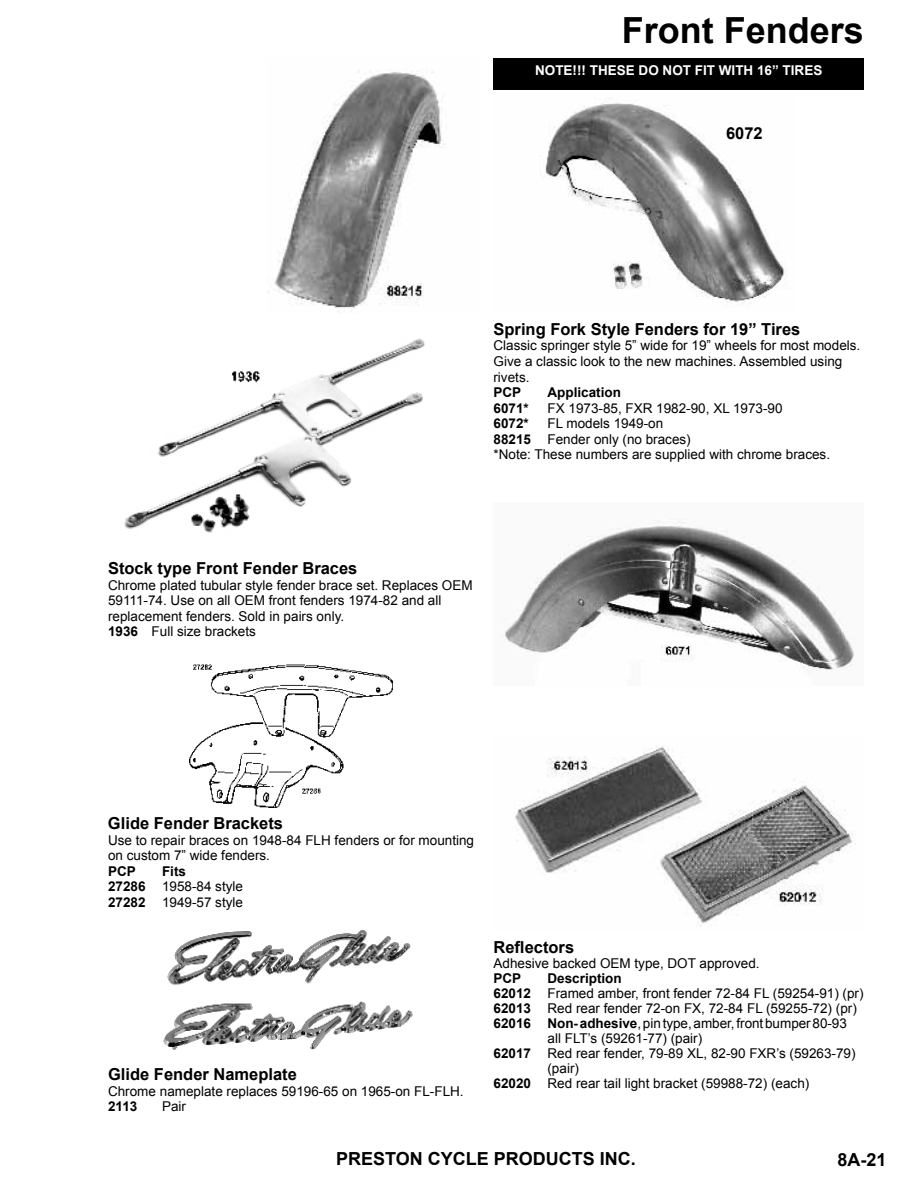
<style>
.page{position:relative;width:918px;height:1188px;background:#fff}
.page>*{position:absolute;margin:0;border:0;box-sizing:border-box;transform-origin:0 0}
.t1{font:700 36px "Arial";color:#000}
.t2{font:700 18px "Arial";color:#000}
.t3{font:700 16.5px "Arial";color:#000}
.t4{font:13.5px/15.6px "Arial";color:#000}
.t5{font:700 13.5px "Arial";color:#000}
.t6{font:700 13.5px "Arial";color:#fff}
.s1{font-weight:700}
</style>
<div class="page">
<div style="left:494px;top:58px;width:370px;height:32px;background:#000"></div>
<img style="left:124px;top:338px;width:301px;height:195px">
<img style="left:545px;top:103px;width:243px;height:203px">
<img style="left:190px;top:664px;width:203px;height:144px">
<img style="left:502px;top:520px;width:352px;height:150px">
<img style="left:163px;top:930px;width:250px;height:120px">
<img style="left:274px;top:71px;width:171px;height:241px">
<img style="left:515px;top:746px;width:341px;height:181px">
<h1 class="t1" style="left:622px;top:7px;width:244px">Front Fenders</h1>
<p class="t6" style="left:535px;top:61px;width:289px">NOTE!!! THESE DO NOT FIT WITH 16” TIRES</p>
<p class="t3" style="left:726px;top:122px;width:38px">6072</p>
<p class="t3" style="left:494px;top:318px;width:308px">Spring Fork Style Fenders for 19” Tires</p>
<p class="t4" style="left:494px;top:338px;width:368px">Classic springer style 5” wide for 19” wheels for most models.<br>Give a classic look to the new machines. Assembled using rivets.</p>
<p class="t5" style="left:494px;top:383px;width:29px">PCP</p>
<p class="t5" style="left:548px;top:383px;width:75px">Application</p>
<p class="t5" style="left:494px;top:399px;width:37px">6071*</p>
<p class="t4" style="left:548px;top:400px;width:237px">FX 1973-85, FXR 1982-90, XL 1973-90</p>
<p class="t5" style="left:494px;top:414px;width:37px">6072*</p>
<p class="t4" style="left:494px;top:416px;width:338px;text-indent:54px">FL models 1949-on<br><span class="s1">88215</span> Fender only (no braces)<br>*Note: These numbers are supplied with chrome braces.</p>
<p class="t3" style="left:108px;top:557px;width:251px">Stock type Front Fender Braces</p>
<p class="t4" style="left:108px;top:577px;width:366px">Chrome plated tubular style fender brace set. Replaces OEM 59111-74. Use on all OEM front fenders 1974-82 and all replacement fenders. Sold in pairs only.<br><span class="s1">1936</span> Full size brackets</p>
<p class="t3" style="left:108px;top:812px;width:177px">Glide Fender Brackets</p>
<p class="t4" style="left:108px;top:832px;width:368px">Use to repair braces on 1948-84 FLH fenders or for mounting on custom 7” wide fenders.</p>
<p class="t5" style="left:108px;top:862px;width:29px">PCP</p>
<p class="t4" style="left:108px;top:863px;width:137px;text-align:center"><span class="s1">Fits<br>27286</span> 1958-84 style<br><span class="s1">27282</span> 1949-57 style</p>
<p class="t3" style="left:108px;top:1063px;width:190px">Glide Fender Nameplate</p>
<p class="t4" style="left:108px;top:1083px;width:357px">Chrome nameplate replaces 59196-65 on 1965-on FL-FLH.</p>
<p class="t5" style="left:108px;top:1097px;width:31px">2113</p>
<p class="t4" style="left:162px;top:1099px;width:26px">Pair</p>
<p class="t3" style="left:494px;top:936px;width:82px">Reflectors</p>
<p class="t4" style="left:494px;top:955px;width:268px">Adhesive backed OEM type, DOT approved.</p>
<p class="t5" style="left:494px;top:969px;width:29px">PCP</p>
<p class="t5" style="left:548px;top:969px;width:76px">Description</p>
<p class="t4" style="left:494px;top:985px;width:372px"><span class="s1">62012</span> Framed amber, front fender 72-84 FL (59254-91) (pr)</p>
<p class="t4" style="left:494px;top:1000px;width:365px"><span class="s1">62013</span> Red rear fender 72-on FX, 72-84 FL (59255-72) (pr)</p>
<p class="t4" style="left:494px;top:1015px;width:355px"><span class="s1">62016 Non- adhesive</span>, pin type, amber, front bumper 80-93</p>
<p class="t4" style="left:548px;top:1030px;width:156px">all FLT’s (59261-77) (pair)</p>
<p class="t4" style="left:494px;top:1045px;width:364px"><span class="s1">62017</span> Red rear fender, 79-89 XL, 82-90 FXR’s (59263-79)</p>
<p class="t4" style="left:548px;top:1060px;width:33px">(pair)</p>
<p class="t4" style="left:494px;top:1075px;width:317px"><span class="s1">62020</span> Red rear tail light bracket (59988-72) (each)</p>
<h2 class="t2" style="left:336px;top:1147px;width:301px">PRESTON CYCLE PRODUCTS INC.</h2>
<h2 class="t2" style="left:837px;top:1148px;width:51px">8A-21</h2>
</div>
